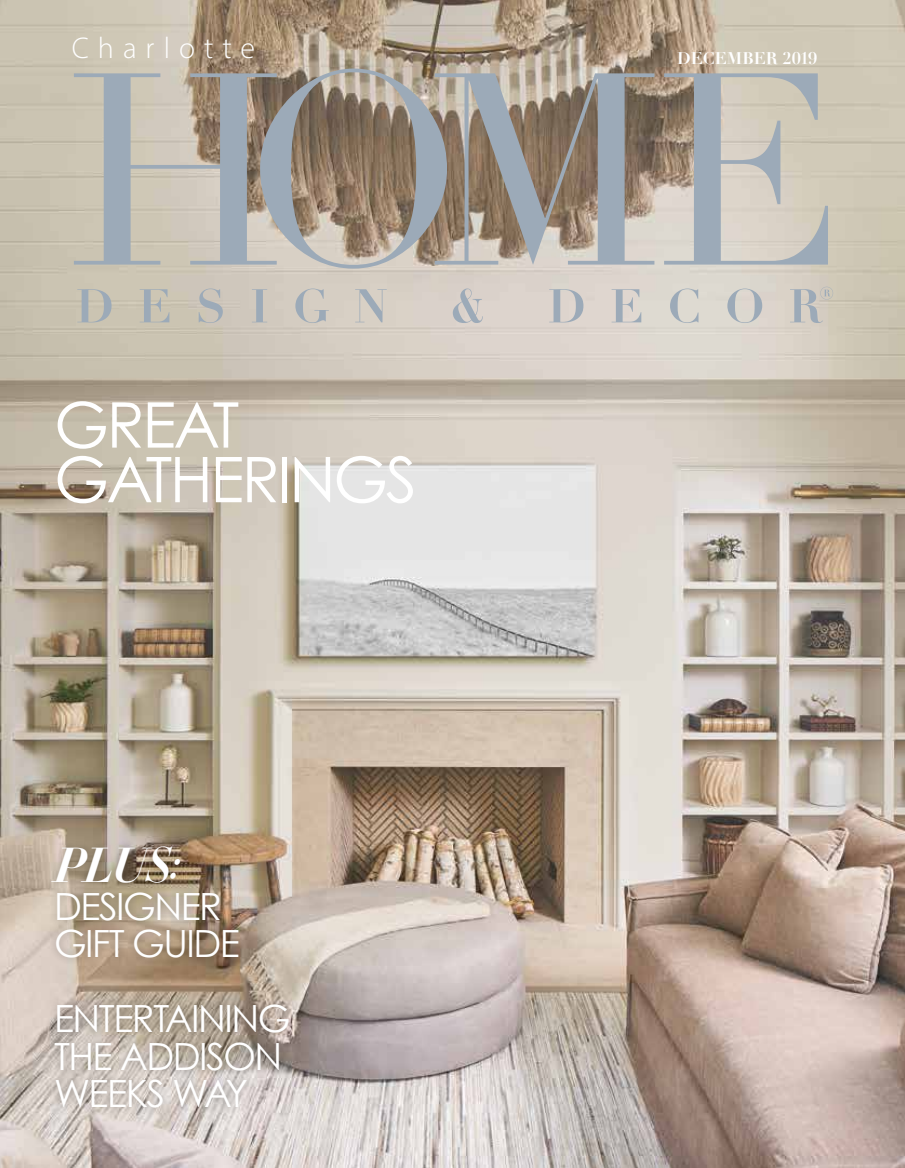
<style>
.page{position:relative;width:905px;height:1168px;background:#fff}
.page>*{position:absolute;margin:0;border:0;box-sizing:border-box;transform-origin:0 0}
.t1{font:63px/54.6px "Century Gothic";letter-spacing:-.04em;color:#fff}
.t2{font:48.75px "Didot HTF B24 Bold Ital";color:#fff}
.t3{font:37.5px/37.5px "Century Gothic";letter-spacing:-.04em;color:#fff}
.t4{font:300 30px "Myriad Pro";letter-spacing:.3em;color:#fff}
.t5{font:700 16.5px "Didot";color:#fff}
</style>
<div class="page">
<img style="left:0;top:0;width:904px;height:1168px">
<div style="left:45px;top:839px;width:251px;height:276px;background:#000;opacity:.3"></div>
<svg style="left:74px;top:69px;width:754px;height:200px;background:#aca59d"></svg>
<svg style="left:77px;top:287px;width:756px;height:36px;background:#cec9c3"></svg>
<p class="t4" style="left:72px;top:30px;width:185px">Charlotte</p>
<h1 class="t1" style="left:54px;top:397px;width:364px">GREAT<br>GATHERINGS</h1>
<h2 class="t2" style="left:54px;top:835px;width:130px">PLUS:</h2>
<p class="t3" style="left:54px;top:887px;width:187px">DESIGNER<br>GIFT GUIDE</p>
<p class="t3" style="left:54px;top:999px;width:238px">ENTERTAINING<br>THE ADDISON<br>WEEKS WAY</p>
<p class="t5" style="left:677px;top:47px;width:142px">DECEMBER 2019</p>
</div>
